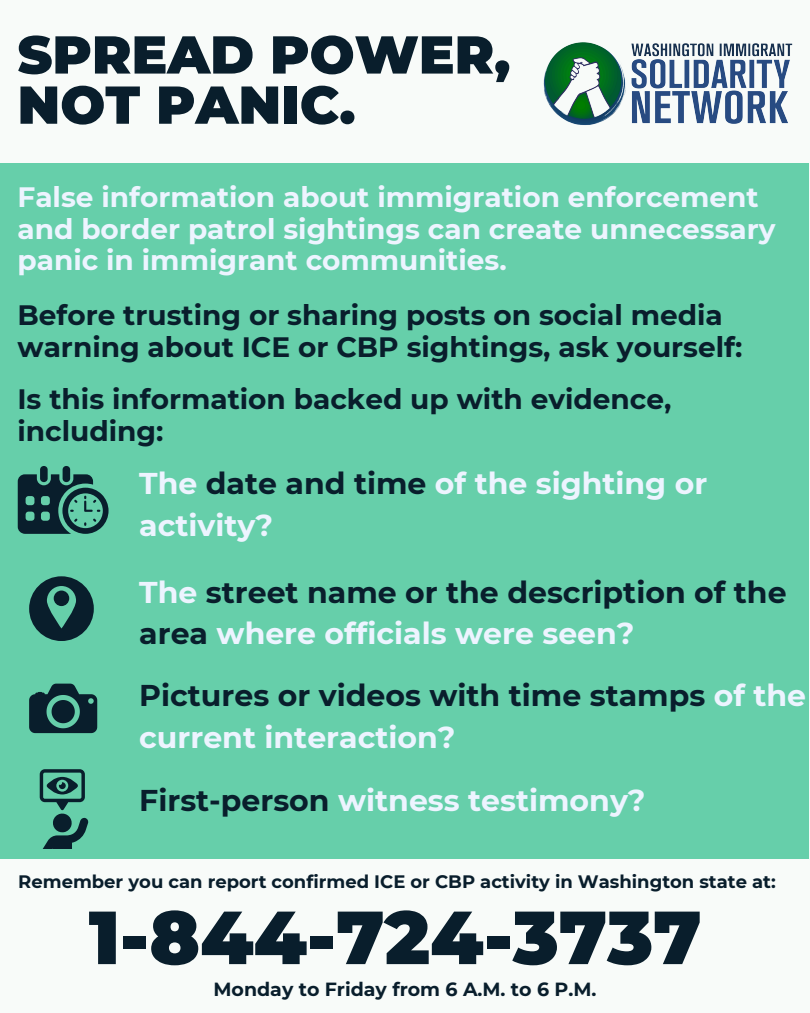
<style>
.page{position:relative;width:810px;height:1013px;background:#fff}
.page>*{position:absolute;margin:0;border:0;box-sizing:border-box;transform-origin:0 0}
.t1{font:900 75px "Montserrat";color:#091e2c}
.t2{font:900 53.2px/50.2px "Montserrat";color:#091e2c}
.t3{font:700 30px/41.9px "Montserrat";color:#091e2c}
.t4{font:700 30px/41.9px "Montserrat";color:#edf4ff}
.t5{font:700 28px/31.5px "Montserrat";color:#091e2c}
.t6{font:700 28px/31.5px "Montserrat";color:#edf4ff}
.t7{font:700 19px "Montserrat";color:#091e2c}
.t8{font:700 18px "Montserrat";color:#091e2c}
.s1{color:#091e2c}
.s2{color:#edf4ff}
</style>
<div class="page">
<div style="left:0;top:0;width:810px;height:1012px;background:#f8fbf9"></div>
<div style="left:0;top:163px;width:809px;height:695px;background:#66cfaa"></div>
<img style="left:543px;top:42px;width:250px;height:83px">
<div style="left:40px;top:466px;width:8px;height:16px;background:#091e2c;border-radius:4px"></div>
<svg style="left:18px;top:474px;width:91px;height:59px"></svg>
<div style="left:63px;top:466px;width:7px;height:16px;background:#091e2c;border-radius:4px"></div>
<svg style="left:39px;top:769px;width:50px;height:79px"></svg>
<svg style="left:29px;top:683px;width:68px;height:50px"></svg>
<svg style="left:29px;top:576px;width:65px;height:65px"></svg>
<p class="t2" style="left:17px;top:29px;width:494px">SPREAD POWER,<br>NOT PANIC.</p>
<p class="t6" style="left:17px;top:182px;width:760px">False information about immigration enforcement and border patrol sightings can create unnecessary panic in immigrant communities.</p>
<p class="t5" style="left:17px;top:299px;width:726px">Before trusting or sharing posts on social media warning about ICE or CBP sightings, ask yourself:</p>
<p class="t5" style="left:17px;top:383px;width:655px">Is this information backed up with evidence, including:</p>
<h2 class="t4" style="left:139px;top:462px;width:570px">The <span class="s1">date and time</span> of the sighting or activity?</h2>
<p class="t3" style="left:139px;top:571px;width:649px"><span class="s2">The</span> street name or the description of the area <span class="s2">where officials were seen?</span></p>
<h3 class="t3" style="left:139px;top:674px;width:668px">Pictures or videos with time stamps <span class="s2">of the current interaction?</span></h3>
<h3 class="t4" style="left:139px;top:779px;width:508px"><span class="s1">First-person</span> witness testimony?</h3>
<p class="t8" style="left:18px;top:870px;width:759px">Remember you can report confirmed ICE or CBP activity in Washington state at:</p>
<h3 class="t1" style="left:89px;top:891px;width:614px">1-844-724-3737</h3>
<h3 class="t7" style="left:214px;top:977px;width:384px">Monday to Friday from 6 A.M. to 6 P.M.</h3>
</div>
